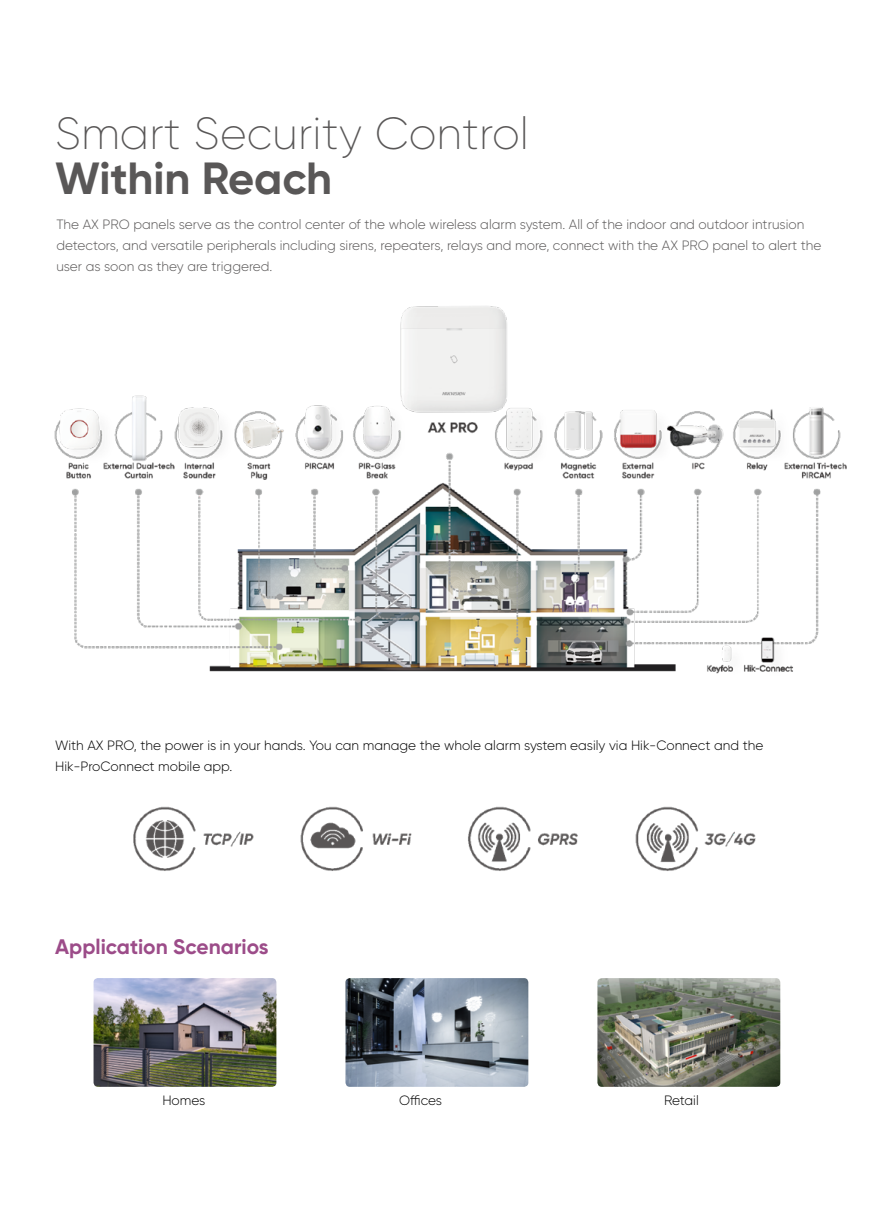
<style>
.page{position:relative;width:893px;height:1212px;background:#fff}
.page>*{position:absolute;margin:0;border:0;box-sizing:border-box;transform-origin:0 0}
.t1{font:200 45px "Gilroy";color:#595757}
.t2{font:700 45px "Gilroy";letter-spacing:-.005em;color:#595757}
.t3{font:700 21px "Gilroy";color:#9c4c89}
.t4{font:300 13.5px/21px "Gilroy";color:#595757}
.t5{font:300 13.5px/21px "Gilroy";color:#000}
</style>
<div class="page">
<img style="left:54px;top:306px;width:793px;height:368px">
<img style="left:94px;top:978px;width:182px;height:109px">
<img style="left:345px;top:978px;width:183px;height:109px">
<img style="left:597px;top:978px;width:183px;height:109px">
<img style="left:133px;top:806px;width:623px;height:65px">
<h1 class="t1" style="left:55px;top:106px;width:475px">Smart Security Control</h1>
<h1 class="t2" style="left:55px;top:150px;width:278px">Within Reach</h1>
<p class="t4" style="left:56px;top:213px;width:767px">The AX PRO panels serve as the control center of the whole wireless alarm system. All of the indoor and outdoor intrusion detectors, and versatile peripherals including sirens, repeaters, relays and more, connect with the AX PRO panel to alert the user as soon as they are triggered.</p>
<p class="t5" style="left:55px;top:734px;width:710px">With AX PRO, the power is in your hands. You can manage the whole alarm system easily via Hik-Connect and the<br>Hik-ProConnect mobile app.</p>
<h2 class="t3" style="left:55px;top:933px;width:215px">Application Scenarios</h2>
<p class="t5" style="left:162px;top:1090px;width:44px">Homes</p>
<p class="t5" style="left:399px;top:1090px;width:44px">Offices</p>
<p class="t5" style="left:664px;top:1090px;width:36px">Retail</p>
</div>
